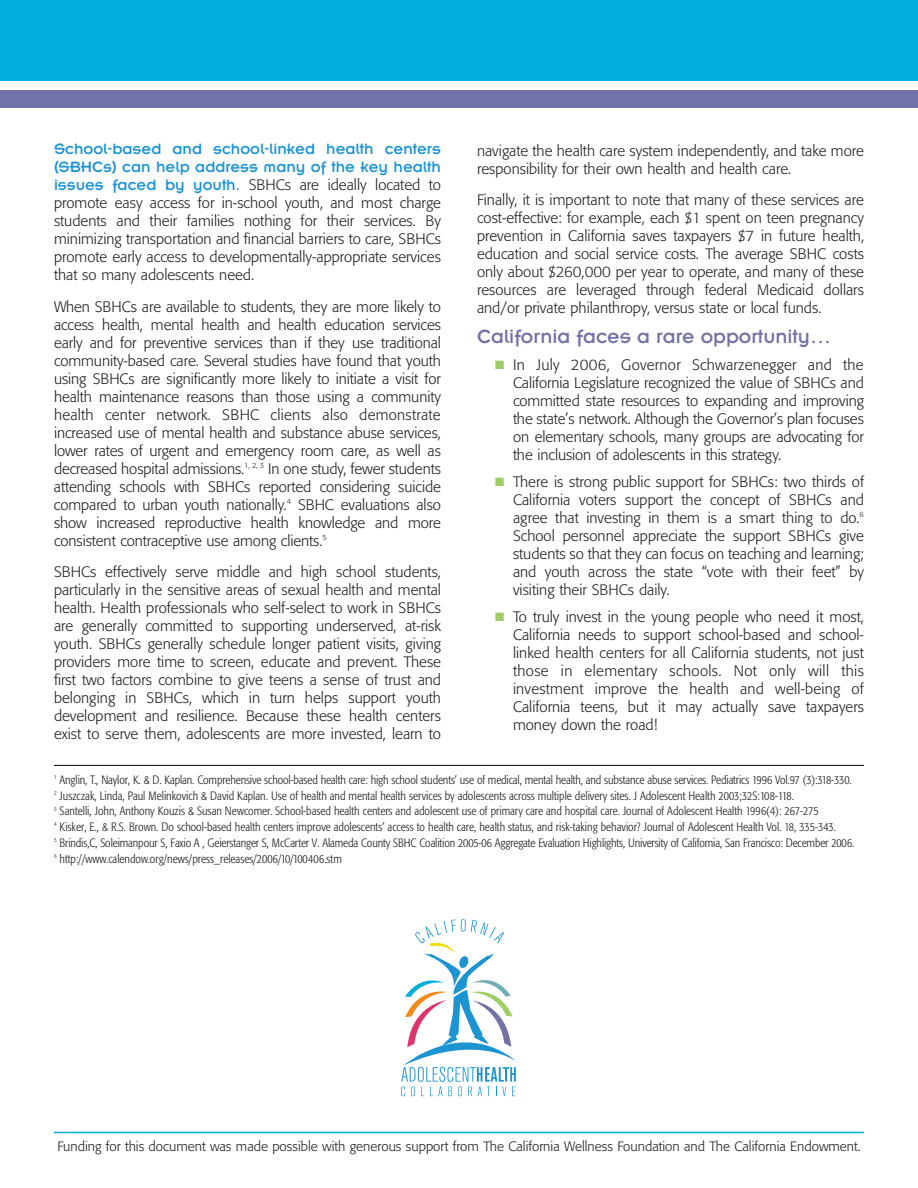
<style>
.page{position:relative;width:918px;height:1188px;background:#fff}
.page>*{position:absolute;margin:0;border:0;box-sizing:border-box;transform-origin:0 0}
.t1{font:21px "Insignia A";color:#7372a8}
.t2{font:16.5px/18px "Insignia A";color:#1c94d2}
.t3{font:300 15px/18px "Formata";color:#231f20;text-align:justify}
.t4{font:300 13.35px "Formata";color:#231f20}
.t5{font:300 condensed 12px/15.8px "Formata";color:#231f20}
.s1{font-family:"Insignia A";font-weight:400;font-size:16.5px;color:#1c94d2}
.s2{color:#9fce66}
</style>
<div class="page">
<div style="left:0;top:0;width:918px;height:81px;background:#00aedc"></div>
<div style="left:0;top:90px;width:918px;height:18px;background:#7372a8"></div>
<hr style="left:54px;top:1132px;width:810px;height:1px;background:#00aedc">
<svg style="left:401px;top:919px;width:115px;height:177px"></svg>
<hr style="left:54px;top:765px;width:810px;height:1px;background:#000">
<p class="t2" style="left:54px;top:142px;width:389px">School-based and school-linked health centers (SBHCs) can help address many of the key health</p>
<p class="t3" style="left:54px;top:177px;width:389px"><span class="s1">issues faced by youth.</span> SBHCs are ideally located to promote easy access for in-school youth, and most charge students and their families nothing for their services. By minimizing transportation and financial barriers to care, SBHCs promote early access to developmentally-appropriate services that so many adolescents need.</p>
<p class="t3" style="left:54px;top:299px;width:388px">When SBHCs are available to students, they are more likely to access health, mental health and health education services early and for preventive services than if they use traditional community-based care. Several studies have found that youth using SBHCs are significantly more likely to initiate a visit for health maintenance reasons than those using a community health center network. SBHC clients also demonstrate increased use of mental health and substance abuse services, lower rates of urgent and emergency room care, as well as decreased hospital admissions.<sup>1,</sup> <sup>2,</sup> <sup>3</sup> In one study, fewer students attending schools with SBHCs reported considering suicide compared to urban youth nationally.<sup>4</sup> SBHC evaluations also show increased reproductive health knowledge and more consistent contraceptive use among clients.<sup>5</sup></p>
<p class="t3" style="left:54px;top:564px;width:389px">SBHCs effectively serve middle and high school students, particularly in the sensitive areas of sexual health and mental health. Health professionals who self-select to work in SBHCs are generally committed to supporting underserved, at-risk youth. SBHCs generally schedule longer patient visits, giving providers more time to screen, educate and prevent. These first two factors combine to give teens a sense of trust and belonging in SBHCs, which in turn helps support youth development and resilience. Because these health centers exist to serve them, adolescents are more invested, learn to</p>
<p class="t3" style="left:477px;top:143px;width:389px">navigate the health care system independently, and take more responsibility for their own health and health care.</p>
<p class="t3" style="left:477px;top:192px;width:389px">Finally, it is important to note that many of these services are cost-effective: for example, each $1 spent on teen pregnancy prevention in California saves taxpayers $7 in future health, education and social service costs. The average SBHC costs only about $260,000 per year to operate, and many of these resources are leveraged through federal Medicaid dollars and/or private philanthropy, versus state or local funds.</p>
<h1 class="t1" style="left:477px;top:330px;width:356px">California faces a rare opportunity…</h1>
<p class="t3" style="left:513px;top:357px;width:352px;text-indent:-18px"><span class="s2">■</span> In July 2006, Governor Schwarzenegger and the California Legislature recognized the value of SBHCs and committed state resources to expanding and improving the state’s network. Although the Governor’s plan focuses on elementary schools, many groups are advocating for the inclusion of adolescents in this strategy.</p>
<p class="t3" style="left:513px;top:474px;width:353px;text-indent:-18px"><span class="s2">■</span> There is strong public support for SBHCs: two thirds of California voters support the concept of SBHCs and agree that investing in them is a smart thing to do.<sup>6<br></sup>School personnel appreciate the support SBHCs give students so that they can focus on teaching and learning; and youth across the state “vote with their feet” by visiting their SBHCs daily.</p>
<p class="t3" style="left:513px;top:609px;width:353px;text-indent:-18px"><span class="s2">■</span> To truly invest in the young people who need it most, California needs to support school-based and school&shy;linked health centers for all California students, not just those in elementary schools. Not only will this investment improve the health and well-being of California teens, but it may actually save taxpayers money down the road!</p>
<p class="t5" style="left:54px;top:773px;width:802px"><sup>1</sup> Anglin, T., Naylor, K. &amp; D. Kaplan. Comprehensive school-based health care: high school students’ use of medical, mental health, and substance abuse services. Pediatrics 1996 Vol.97 (3):318-330.<br><sup>2</sup> Juszczak, Linda, Paul Melinkovich &amp; David Kaplan. Use of health and mental health services by adolescents across multiple delivery sites. J Adolescent Health 2003;32S:108-118.<br><sup>3</sup> Santelli, John, Anthony Kouzis &amp; Susan Newcomer. School-based health centers and adolescent use of primary care and hospital care. Journal of Adolescent Health 1996(4): 267-275<br><sup>4</sup> Kisker, E., &amp; R.S. Brown. Do school-based health centers improve adolescents’ access to health care, health status, and risk-taking behavior? Journal of Adolescent Health Vol. 18, 335-343.<br><sup>5</sup> Brindis,C, Soleimanpour S, Faxio A , Geierstanger S, McCarter V. Alameda County SBHC Coalition 2005-06 Aggregate Evaluation Highlights, University of California, San Francisco: December 2006.<br><sup>6</sup> http://www.calendow.org/news/press_releases/2006/10/100406.stm</p>
<p class="t4" style="left:57px;top:1141px;width:805px">Funding for this document was made possible with generous support from The California Wellness Foundation and The California Endowment.</p>
</div>
